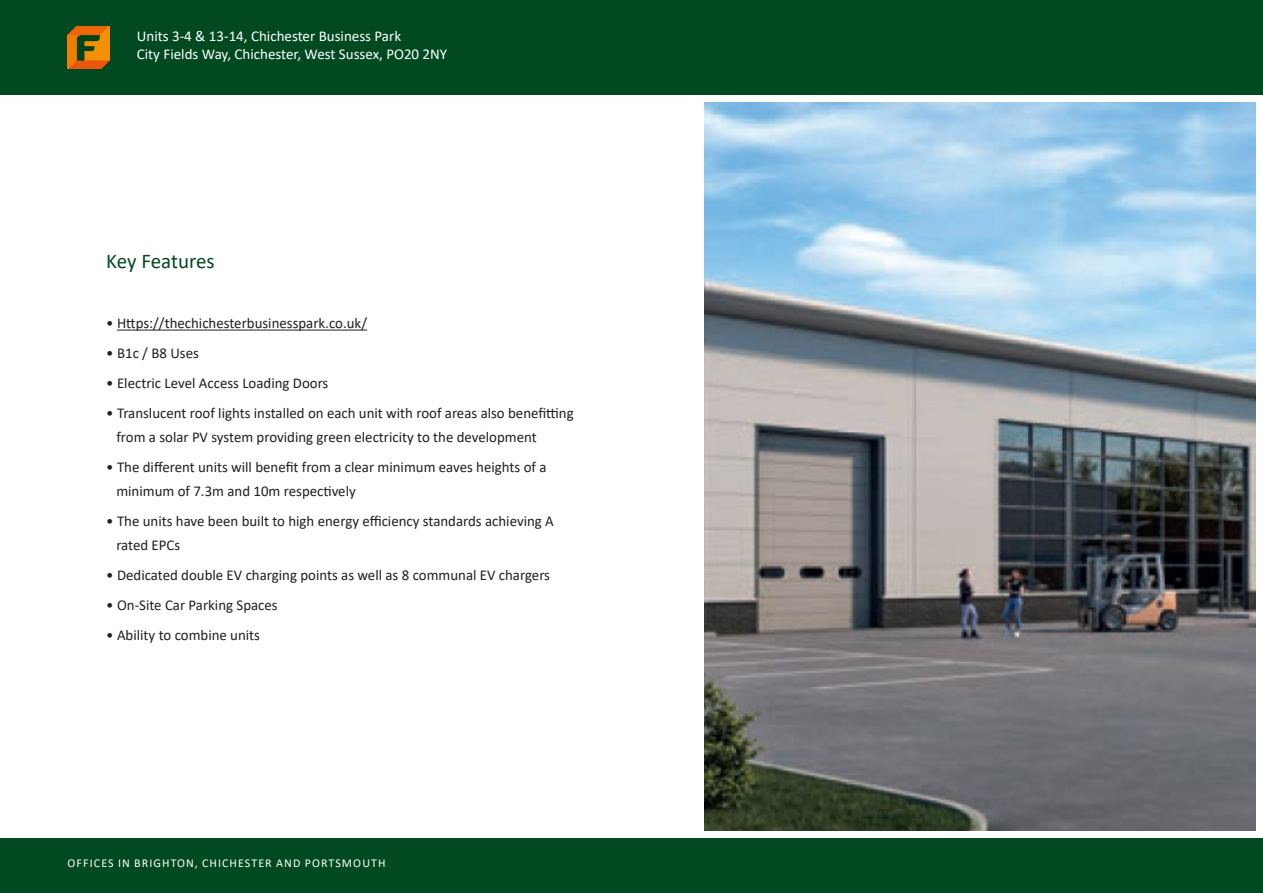
<style>
.page{position:relative;width:1263px;height:893px;background:#fff}
.page>*{position:absolute;margin:0;border:0;box-sizing:border-box;transform-origin:0 0}
.Flude_-_Sub_Header{font:21px "Calibri";letter-spacing:-.005em;color:#004921}
.Flude_-_Standard_Paragraph_Text{font:15px "Calibri";color:#231f20}
.t1{font:15px "Calibri";color:#fff}
.t2{font:12px "Calibri";letter-spacing:.09em;color:#fff}
</style>
<div class="page">
<div style="left:0;top:0;width:1263px;height:95px;background:#004921"></div>
<img style="left:67px;top:26px;width:43px;height:42px">
<div style="left:0;top:838px;width:1263px;height:55px;background:#004921"></div>
<img style="left:705px;top:102px;width:550px;height:729px">
<hr style="left:117px;top:330px;width:250px;height:1px;background:#231f20">
<p class="t1" style="left:137px;top:26px;width:266px">Units 3-4 &amp; 13-14, Chichester Business Park</p>
<p class="t1" style="left:137px;top:44px;width:312px">City Fields Way, Chichester, West Sussex, PO20 2NY</p>
<p class="Flude_-_Sub_Header" style="left:106px;top:247px;width:110px">Key Features</p>
<p class="Flude_-_Standard_Paragraph_Text" style="left:106px;top:313px;width:262px">• Https://thechichesterbusinesspark.co.uk/</p>
<p class="Flude_-_Standard_Paragraph_Text" style="left:106px;top:343px;width:94px">• B1c / B8 Uses</p>
<p class="Flude_-_Standard_Paragraph_Text" style="left:106px;top:373px;width:224px">• Electric Level Access Loading Doors</p>
<p class="Flude_-_Standard_Paragraph_Text" style="left:106px;top:403px;width:469px">• Translucent roof lights installed on each unit with roof areas also benefitting</p>
<p class="Flude_-_Standard_Paragraph_Text" style="left:116px;top:427px;width:422px">from a solar PV system providing green electricity to the development</p>
<p class="Flude_-_Standard_Paragraph_Text" style="left:106px;top:457px;width:442px">• The different units will benefit from a clear minimum eaves heights of a</p>
<p class="Flude_-_Standard_Paragraph_Text" style="left:116px;top:481px;width:241px">minimum of 7.3m and 10m respectively</p>
<p class="Flude_-_Standard_Paragraph_Text" style="left:106px;top:511px;width:449px">• The units have been built to high energy efficiency standards achieving A</p>
<p class="Flude_-_Standard_Paragraph_Text" style="left:116px;top:535px;width:65px">rated EPCs</p>
<p class="Flude_-_Standard_Paragraph_Text" style="left:106px;top:565px;width:445px">• Dedicated double EV charging points as well as 8 communal EV chargers</p>
<p class="Flude_-_Standard_Paragraph_Text" style="left:106px;top:595px;width:173px">• On-Site Car Parking Spaces</p>
<p class="Flude_-_Standard_Paragraph_Text" style="left:106px;top:625px;width:155px">• Ability to combine units</p>
<p class="t2" style="left:68px;top:855px;width:319px">OFFICES IN BRIGHTON, CHICHESTER AND PORTSMOUTH</p>
</div>
